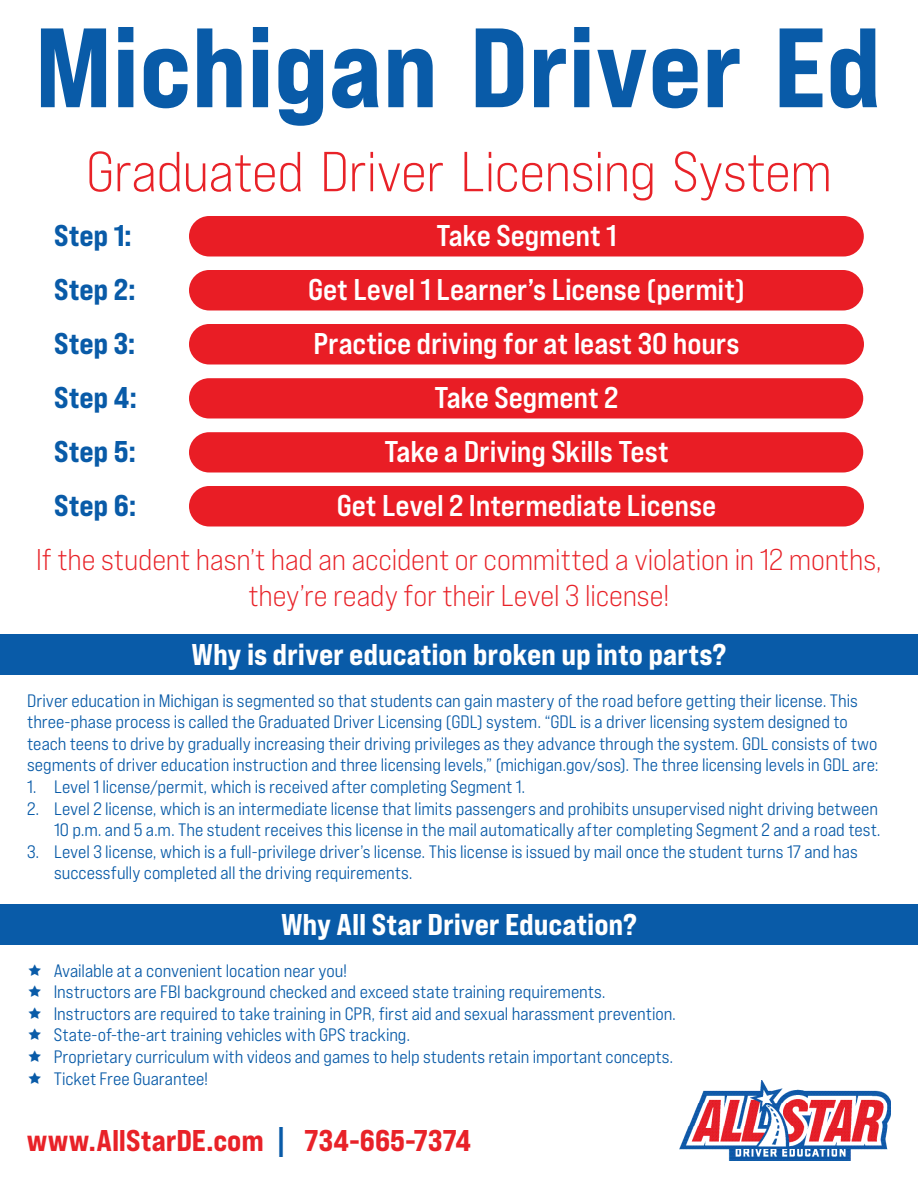
<style>
.page{position:relative;width:918px;height:1188px;background:#fff}
.page>*{position:absolute;margin:0;border:0;box-sizing:border-box;transform-origin:0 0}
.t1{font:56.25px "Bebas Neue Pro Exp Bk";letter-spacing:-.01em;color:#e82228}
.t2{font:30px/53.8px "Bebas Neue Pro Exp Bd";letter-spacing:-.005em;color:#fff;text-align:center}
.t3{font:30px/36px "Bebas Neue Pro Exp Bk";letter-spacing:-.005em;color:#e82228;text-align:center}
.t4{font:30px "Bebas Neue Pro Exp Eb";letter-spacing:-.005em;color:#fff}
.t5{font:30px/54px "Bebas Neue Pro Exp Eb";color:#095ba8}
.t6{font:30px "Bebas Neue Pro Exp Eb";color:#e82228}
.t7{font:18px/21.6px "Bebas Neue Pro Exp Md";color:#095ba8}
.s1{color:#095ba8}
</style>
<div class="page">
<svg style="left:41px;top:27px;width:836px;height:99px"></svg>
<div style="left:189px;top:216px;width:675px;height:40px;background:#e91d25;border-radius:20px"></div>
<div style="left:189px;top:270px;width:674px;height:40px;background:#e91d25;border-radius:20px"></div>
<div style="left:189px;top:324px;width:675px;height:40px;background:#e91d25;border-radius:20px"></div>
<div style="left:189px;top:378px;width:674px;height:40px;background:#e91d25;border-radius:20px"></div>
<div style="left:189px;top:432px;width:674px;height:41px;background:#e91d25;border-radius:20px"></div>
<div style="left:189px;top:486px;width:675px;height:40px;background:#e91d25;border-radius:20px"></div>
<div style="left:0;top:634px;width:918px;height:41px;background:#095ba8"></div>
<div style="left:0;top:904px;width:918px;height:41px;background:#095ba8"></div>
<img style="left:680px;top:1080px;width:211px;height:81px">
<h1 class="t1" style="left:86px;top:137px;width:748px">Graduated Driver Licensing System</h1>
<h2 class="t5" style="left:54px;top:208px;width:85px">Step 1:<br>Step 2:<br>Step 3:<br>Step 4:<br>Step 5:<br>Step 6:</h2>
<h2 class="t3" style="left:36px;top:541px;width:847px">If the student hasn’t had an accident or committed a violation in 12 months, they’re ready for their Level 3 license!</h2>
<h2 class="t2" style="left:308px;top:208px;width:439px">Take Segment 1<br>Get Level 1 Learner’s License (permit)</h2>
<h2 class="t2" style="left:313px;top:316px;width:428px">Practice driving for at least 30 hours</h2>
<h2 class="t2" style="left:337px;top:370px;width:381px">Take Segment 2<br>Take a Driving Skills Test<br>Get Level 2 Intermediate License</h2>
<h2 class="t4" style="left:192px;top:635px;width:536px">Why is driver education broken up into parts?</h2>
<p class="t7" style="left:27px;top:689px;width:853px">Driver education in Michigan is segmented so that students can gain mastery of the road before getting their license. This three-phase process is called the Graduated Driver Licensing (GDL) system. “GDL is a driver licensing system designed to teach teens to drive by gradually increasing their driving privileges as they advance through the system. GDL consists of two segments of driver education instruction and three licensing levels,” (michigan.gov/sos). The three licensing levels in GDL are:</p>
<p class="t7" style="left:27px;top:776px;width:499px">1. Level 1 license/permit, which is received after completing Segment 1.</p>
<p class="t7" style="left:27px;top:797px;width:855px;text-align:right">2. Level 2 license, which is an intermediate license that limits passengers and prohibits unsupervised night driving between<br>10 p.m. and 5 a.m. The student receives this license in the mail automatically after completing Segment 2 and a road test.</p>
<p class="t7" style="left:54px;top:840px;width:805px;text-indent:-27px">3. Level 3 license, which is a full-privilege driver’s license. This license is issued by mail once the student turns 17 and has successfully completed all the driving requirements.</p>
<h2 class="t4" style="left:281px;top:905px;width:357px">Why All Star Driver Education?</h2>
<p class="t7" style="left:54px;top:959px;width:624px">Available at a convenient location near you!<br>Instructors are FBI background checked and exceed state training requirements.<br>Instructors are required to take training in CPR, first aid and sexual harassment prevention.<br>State-of-the-art training vehicles with GPS tracking.<br>Proprietary curriculum with videos and games to help students retain important concepts.<br>Ticket Free Guarantee!</p>
<h2 class="t6" style="left:27px;top:1121px;width:446px">www.AllStarDE.com <span class="s1">|</span> 734-665-7374</h2>
</div>
